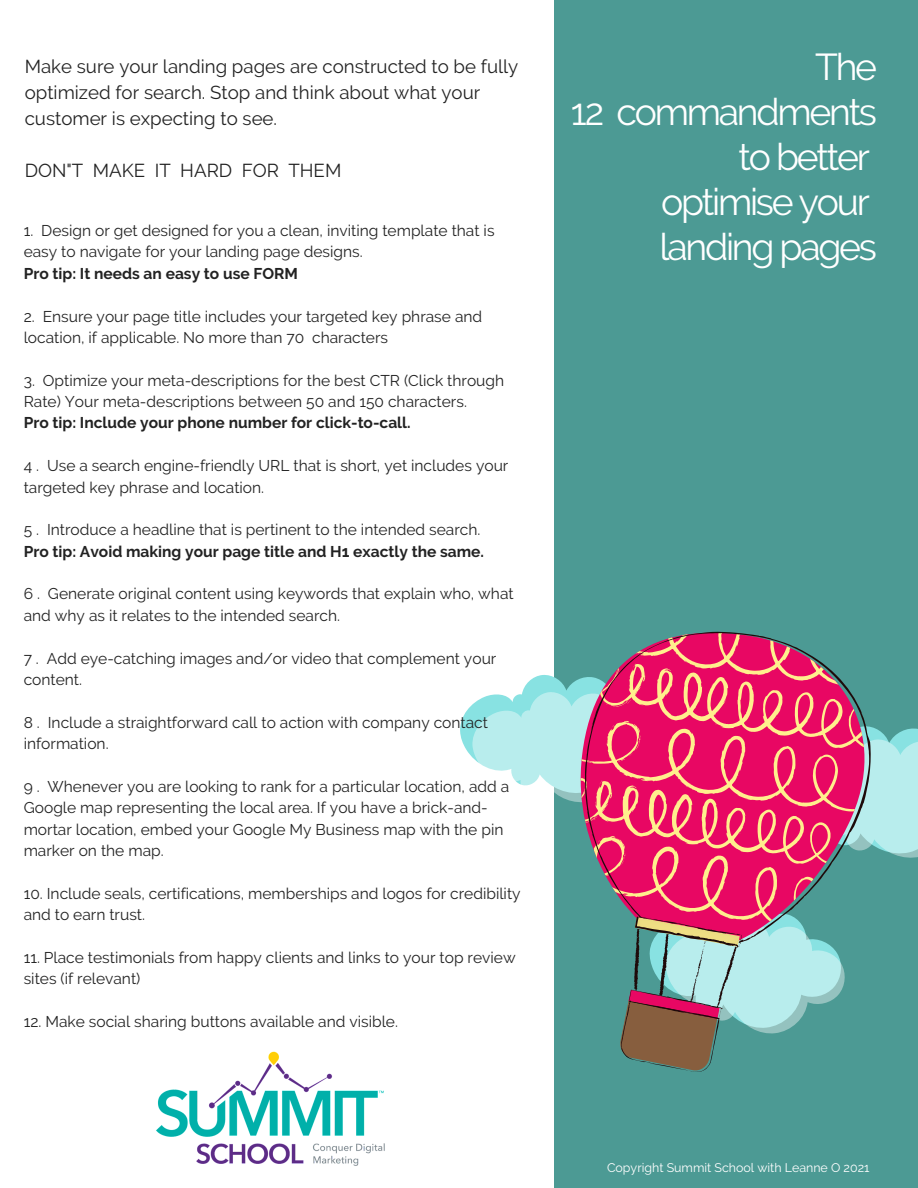
<style>
.page{position:relative;width:918px;height:1188px;background:#fff}
.page>*{position:absolute;margin:0;border:0;box-sizing:border-box;transform-origin:0 0}
.t1{font:37.35px "Raleway";letter-spacing:-.06em;color:#fff}
.t2{font:18.75px/25.8px "Raleway";color:#222}
.t3{font:15.6px/21.3px "Raleway";color:#222}
.t4{font:700 15.6px "Raleway";color:#222}
.t5{font:12.45px "Raleway";color:#fff}
</style>
<div class="page">
<img style="left:156px;top:1051px;width:229px;height:115px">
<div style="left:555px;top:0;width:363px;height:1188px;background:#4c9a94"></div>
<svg style="left:460px;top:632px;width:458px;height:440px"></svg>
<p class="t2" style="left:25px;top:54px;width:495px">Make sure your landing pages are constructed to be fully optimized for search. Stop and think about what your customer is expecting to see.</p>
<p class="t2" style="left:25px;top:157px;width:318px">DON"T MAKE IT HARD FOR THEM</p>
<p class="t3" style="left:24px;top:220px;width:472px">1. Design or get designed for you a clean, inviting template that is easy to navigate for your landing page designs.</p>
<p class="t4" style="left:24px;top:264px;width:276px">Pro tip: It needs an easy to use FORM</p>
<p class="t3" style="left:24px;top:305px;width:460px">2. Ensure your page title includes your targeted key phrase and location, if applicable. No more than 70 characters</p>
<p class="t3" style="left:24px;top:369px;width:482px">3. Optimize your meta-descriptions for the best CTR (Click through<br>Rate) Your meta-descriptions between 50 and 150 characters.</p>
<p class="t4" style="left:24px;top:414px;width:388px">Pro tip: Include your phone number for click-to-call.</p>
<p class="t3" style="left:24px;top:455px;width:486px">4 . Use a search engine-friendly URL that is short, yet includes your targeted key phrase and location.</p>
<p class="t3" style="left:24px;top:519px;width:458px">5 . Introduce a headline that is pertinent to the intended search.</p>
<p class="t4" style="left:24px;top:542px;width:462px">Pro tip: Avoid making your page title and H1 exactly the same.</p>
<p class="t3" style="left:24px;top:583px;width:492px">6 . Generate original content using keywords that explain who, what and why as it relates to the intended search.</p>
<p class="t3" style="left:24px;top:647px;width:474px">7 . Add eye-catching images and/or video that complement your content.</p>
<p class="t3" style="left:24px;top:711px;width:466px">8 . Include a straightforward call to action with company contact information.</p>
<p class="t3" style="left:24px;top:776px;width:487px">9 . Whenever you are looking to rank for a particular location, add a Google map representing the local area. If you have a brick-and&shy;mortar location, embed your Google My Business map with the pin marker on the map.</p>
<p class="t3" style="left:24px;top:882px;width:498px">10. Include seals, certifications, memberships and logos for credibility and to earn trust.</p>
<p class="t3" style="left:24px;top:947px;width:493px">11. Place testimonials from happy clients and links to your top review sites (if relevant)</p>
<p class="t3" style="left:24px;top:1011px;width:376px">12. Make social sharing buttons available and visible.</p>
<p class="t1" style="left:815px;top:45px;width:63px">The</p>
<p class="t1" style="left:571px;top:90px;width:308px">12 commandments</p>
<p class="t1" style="left:739px;top:135px;width:133px">to better</p>
<p class="t1" style="left:661px;top:180px;width:210px">optimise your</p>
<p class="t1" style="left:660px;top:225px;width:219px">landing pages</p>
<p class="t5" style="left:607px;top:1161px;width:264px">Copyright Summit School with Leanne O 2021</p>
</div>
